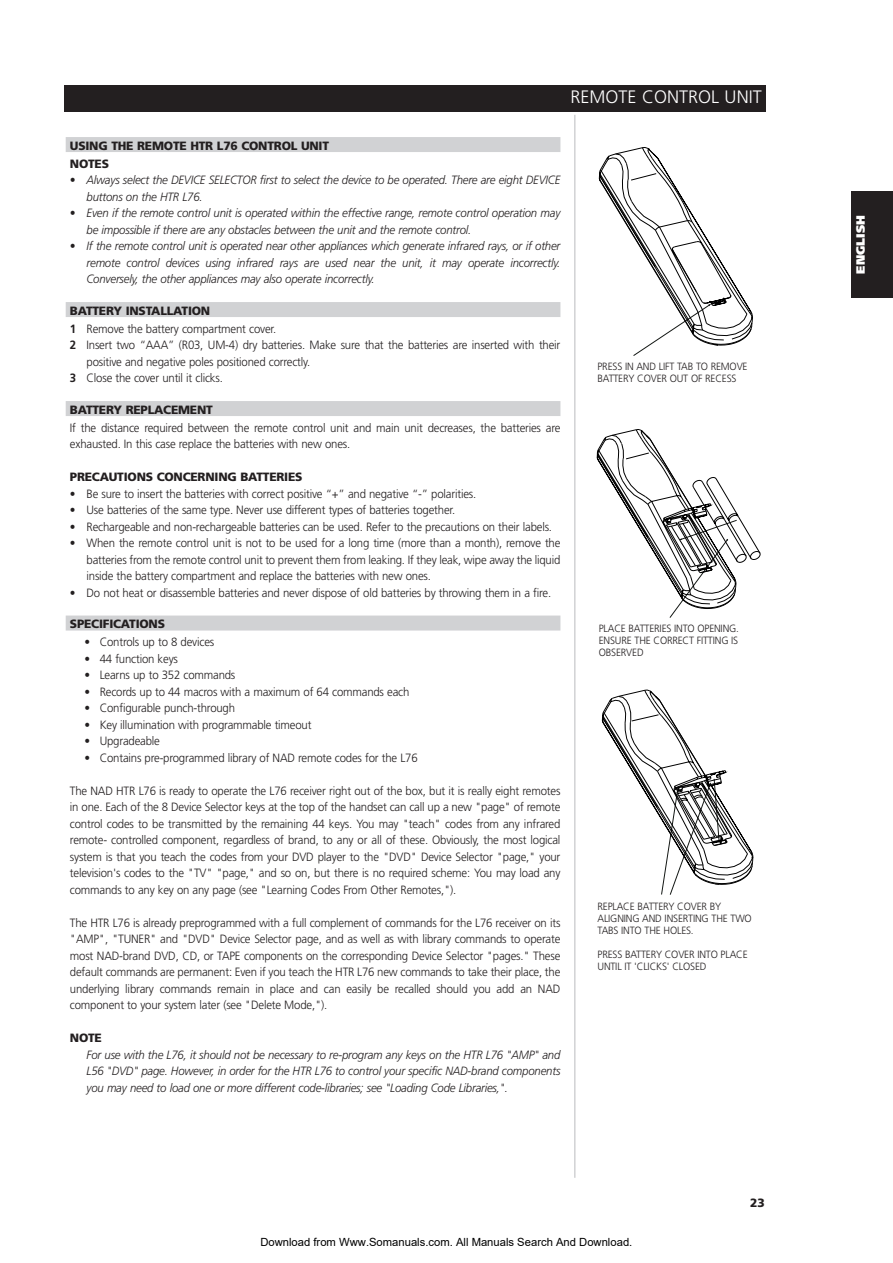
<style>
.page{position:relative;width:893px;height:1263px;background:#fff}
.page>*{position:absolute;margin:0;border:0;box-sizing:border-box;transform-origin:0 0}
.t1{font:300 18px "Frutiger";color:#fff}
.t2{font:300 12px/16.5px "Frutiger";letter-spacing:-.015em;color:#231f20;text-align:justify;scale:.95 1}
.t3{font:italic 300 12px/16.5px "Frutiger";letter-spacing:-.015em;color:#231f20;scale:.95 1}
.t4{font:900 12px/18px "Frutiger";letter-spacing:-.02em;color:#231f20}
.t5{font:900 12px "Frutiger";color:#fff}
.t6{font:11.25px "Arial";color:#000}
.t7{font:300 10.5px/12px "Frutiger";letter-spacing:-.015em;color:#231f20;scale:.95 1}
.s1{font-weight:900}
.s2{font-weight:700}
</style>
<div class="page">
<div style="left:64px;top:85px;width:702px;height:27px;background:#231f20"></div>
<div style="left:66px;top:137px;width:494px;height:15px;background:#d1d2d4"></div>
<div style="left:66px;top:302px;width:494px;height:15px;background:#d1d2d4"></div>
<div style="left:66px;top:401px;width:494px;height:15px;background:#d1d2d4"></div>
<div style="left:66px;top:616px;width:494px;height:15px;background:#d1d2d4"></div>
<svg style="left:599px;top:147px;width:153px;height:209px"></svg>
<svg style="left:596px;top:429px;width:164px;height:189px"></svg>
<svg style="left:602px;top:689px;width:151px;height:206px"></svg>
<hr style="left:574px;top:115px;width:1px;height:1063px;background:#d1d2d4">
<div style="left:851px;top:191px;width:41px;height:107px;background:#231f20"></div>
<h1 class="t1" style="left:570px;top:90px;width:192px">REMOTE CONTROL UNIT</h1>
<p class="t4" style="left:70px;top:137px;width:261px">USING THE REMOTE HTR L76 CONTROL UNIT<br>NOTES</p>
<p class="t3" style="left:87px;top:173px;width:500px;text-indent:-17px">• Always select the DEVICE SELECTOR first to select the device to be operated. There are eight DEVICE buttons on the HTR L76.</p>
<p class="t3" style="left:87px;top:206px;width:500px;text-indent:-17px">• Even if the remote control unit is operated within the effective range, remote control operation may be impossible if there are any obstacles between the unit and the remote control.</p>
<p class="t3" style="left:87px;top:239px;width:500px;text-align:justify;text-indent:-17px">• If the remote control unit is operated near other appliances which generate infrared rays, or if other remote control devices using infrared rays are used near the unit, it may operate incorrectly.<br>Conversely, the other appliances may also operate incorrectly.</p>
<p class="t2" style="left:70px;top:302px;width:219px;line-height:18px"><span class="s1">BATTERY INSTALLATION<br></span><span class="s2">1</span> Remove the battery compartment cover.</p>
<p class="t2" style="left:70px;top:338px;width:518px"><span class="s2">2</span> Insert two “AAA” (R03, UM-4) dry batteries. Make sure that the batteries are inserted with their</p>
<p class="t2" style="left:87px;top:354px;width:237px">positive and negative poles positioned correctly.</p>
<p class="t2" style="left:70px;top:371px;width:162px"><span class="s2">3</span> Close the cover until it clicks.</p>
<p class="t4" style="left:70px;top:401px;width:144px">BATTERY REPLACEMENT</p>
<p class="t2" style="left:70px;top:420px;width:518px">If the distance required between the remote control unit and main unit decreases, the batteries are exhausted. In this case replace the batteries with new ones.</p>
<p class="t4" style="left:70px;top:469px;width:234px">PRECAUTIONS CONCERNING BATTERIES</p>
<p class="t2" style="left:70px;top:486px;width:429px">• Be sure to insert the batteries with correct positive “+” and negative “-” polarities.</p>
<p class="t2" style="left:70px;top:503px;width:407px">• Use batteries of the same type. Never use different types of batteries together.</p>
<p class="t2" style="left:70px;top:519px;width:509px">• Rechargeable and non-rechargeable batteries can be used. Refer to the precautions on their labels.</p>
<p class="t2" style="left:87px;top:536px;width:500px;text-indent:-17px">• When the remote control unit is not to be used for a long time (more than a month), remove the batteries from the remote control unit to prevent them from leaking. If they leak, wipe away the liquid inside the battery compartment and replace the batteries with new ones.</p>
<p class="t2" style="left:70px;top:585px;width:508px">• Do not heat or disassemble batteries and never dispose of old batteries by throwing them in a fire.</p>
<p class="t4" style="left:70px;top:616px;width:97px">SPECIFICATIONS</p>
<p class="t2" style="left:84px;top:635px;width:138px">• Controls up to 8 devices</p>
<p class="t2" style="left:84px;top:651px;width:100px">• 44 function keys</p>
<p class="t2" style="left:84px;top:668px;width:160px">• Learns up to 352 commands</p>
<p class="t2" style="left:84px;top:684px;width:343px">• Records up to 44 macros with a maximum of 64 commands each</p>
<p class="t2" style="left:84px;top:701px;width:160px">• Configurable punch-through</p>
<p class="t2" style="left:84px;top:717px;width:241px">• Key illumination with programmable timeout</p>
<p class="t2" style="left:84px;top:734px;width:81px">• Upgradeable</p>
<p class="t2" style="left:84px;top:750px;width:352px">• Contains pre-programmed library of NAD remote codes for the L76</p>
<p class="t2" style="left:70px;top:783px;width:518px">The NAD HTR L76 is ready to operate the L76 receiver right out of the box, but it is really eight remotes in one. Each of the 8 Device Selector keys at the top of the handset can call up a new "page" of remote control codes to be transmitted by the remaining 44 keys. You may "teach" codes from any infrared remote- controlled component, regardless of brand, to any or all of these. Obviously, the most logical system is that you teach the codes from your DVD player to the "DVD" Device Selector "page," your television's codes to the "TV" "page," and so on, but there is no required scheme: You may load any commands to any key on any page (see "Learning Codes From Other Remotes,").</p>
<p class="t2" style="left:70px;top:915px;width:518px">The HTR L76 is already preprogrammed with a full complement of commands for the L76 receiver on its "AMP", "TUNER" and "DVD" Device Selector page, and as well as with library commands to operate most NAD-brand DVD, CD, or TAPE components on the corresponding Device Selector "pages." These default commands are permanent: Even if you teach the HTR L76 new commands to take their place, the underlying library commands remain in place and can easily be recalled should you add an NAD component to your system later (see "Delete Mode,").</p>
<p class="t4" style="left:70px;top:1030px;width:34px">NOTE</p>
<p class="t3" style="left:87px;top:1047px;width:500px;text-align:justify">For use with the L76, it should not be necessary to re-program any keys on the HTR L76 "AMP" and L56 "DVD" page. However, in order for the HTR L76 to control your specific NAD-brand components you may need to load one or more different code-libraries; see "Loading Code Libraries,".</p>
<p class="t7" style="left:597px;top:361px;width:159px">PRESS IN AND LIFT TAB TO REMOVE<br>BATTERY COVER OUT OF RECESS</p>
<p class="t7" style="left:598px;top:623px;width:149px;text-align:justify">PLACE BATTERIES INTO OPENING.<br>ENSURE THE CORRECT FITTING IS OBSERVED</p>
<p class="t7" style="left:597px;top:901px;width:164px">REPLACE BATTERY COVER BY<br>ALIGNING AND INSERTING THE TWO<br>TABS INTO THE HOLES.</p>
<p class="t7" style="left:597px;top:949px;width:160px">PRESS BATTERY COVER INTO PLACE<br>UNTIL IT 'CLICKS' CLOSED</p>
<p class="t4" style="left:750px;top:1195px;width:16px">23</p>
<p class="t6" style="left:260px;top:1235px;width:373px">Download from Www.Somanuals.com. All Manuals Search And Download.</p>
<p class="t5" style="left:855px;top:274px;width:60px;rotate:-90deg">ENGLISH</p>
</div>
